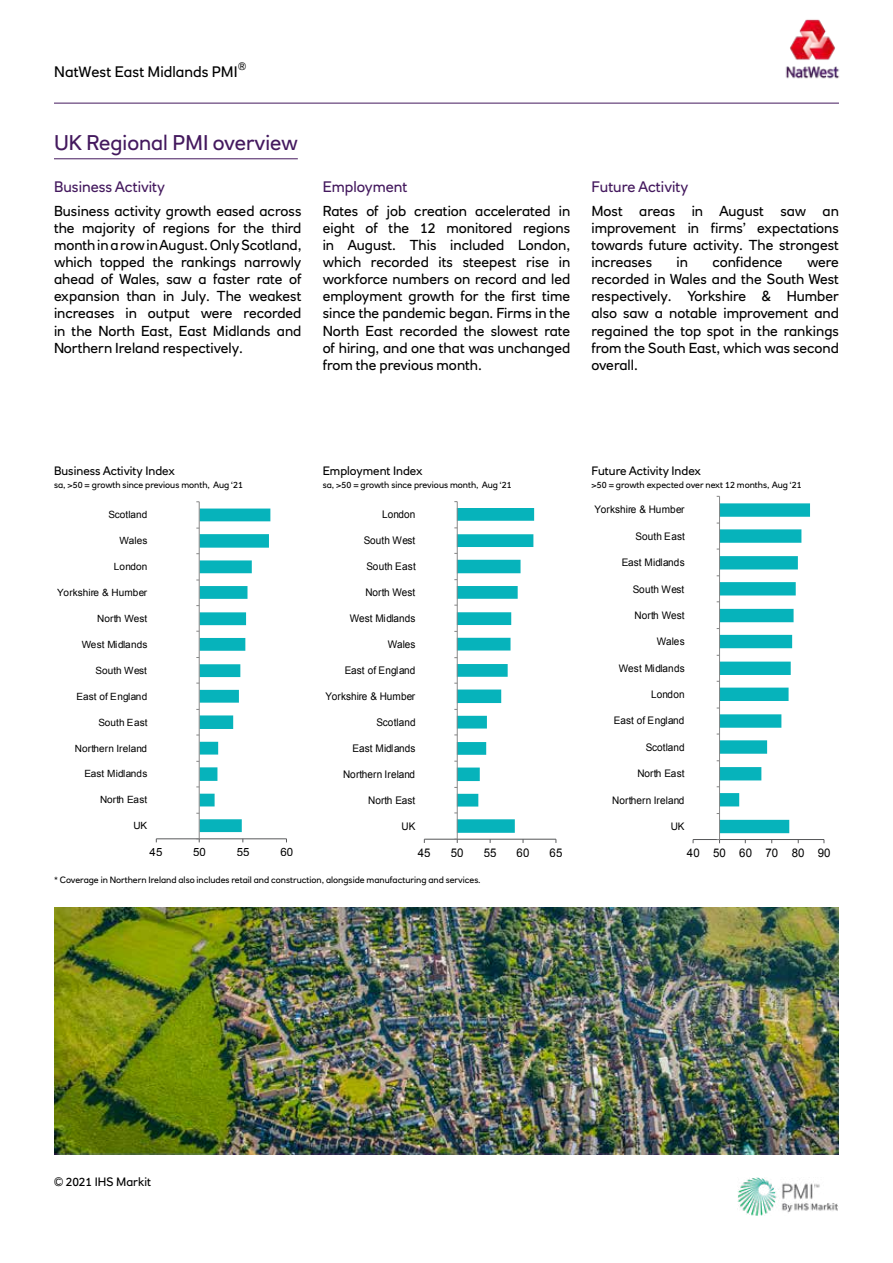
<style>
.page{position:relative;width:893px;height:1263px;background:#fff}
.page>*{position:absolute;margin:0;border:0;box-sizing:border-box;transform-origin:0 0}
.t1{font:21px "RN House Sans";color:#44195e}
.t2{font:15px "RN House Sans";color:#44195e}
.t3{font:15px "RN House Sans";letter-spacing:.005em;color:#000}
.t4{font:14.25px/17.1px "RN House Sans";color:#000;text-align:justify}
.t5{font:12px "RN House Sans";color:#000}
.t6{font:12px "Arial";letter-spacing:.005em;color:#000;scale:.95 1}
.t7{font:11.85px "Arial";letter-spacing:.005em;color:#000;scale:.96 1}
.t8{font:11.4px "Arial";letter-spacing:.005em;color:#000}
.t9{font:10.5px "Arial";letter-spacing:.015em;color:#000;scale:.95 1}
.t10{font:10.5px "RN House Sans";color:#000}
.t11{font:10.35px "Arial";letter-spacing:.015em;color:#000;scale:.96 1}
.t12{font:9.9px "Arial";letter-spacing:.015em;color:#000}
.t13{font:9px "RN House Sans";color:#000}
</style>
<div class="page">
<hr style="left:54px;top:103px;width:785px;height:1px;background:#44195e">
<img style="left:737px;top:1177px;width:101px;height:38px">
<hr style="left:54px;top:1154px;width:785px;height:1px;background:#44195e">
<img style="left:785px;top:19px;width:55px;height:60px">
<hr style="left:54px;top:159px;width:244px;height:1px;background:#44195e">
<hr style="left:156px;top:838px;width:130px;height:1px;background:#58595b">
<hr style="left:199px;top:502px;width:1px;height:337px;background:#868686">
<svg style="left:196px;top:508px;width:74px;height:324px"></svg>
<img style="left:54px;top:908px;width:785px;height:246px">
<hr style="left:424px;top:839px;width:132px;height:1px;background:#58595b">
<hr style="left:457px;top:502px;width:1px;height:337px;background:#868686">
<svg style="left:454px;top:508px;width:80px;height:325px"></svg>
<hr style="left:693px;top:839px;width:131px;height:1px;background:#58595b">
<hr style="left:719px;top:496px;width:1px;height:343px;background:#868686">
<svg style="left:717px;top:503px;width:93px;height:330px"></svg>
<p class="t10" style="left:238px;top:62px;width:10px">®</p>
<p class="t3" style="left:54px;top:66px;width:185px">NatWest East Midlands PMI</p>
<h1 class="t1" style="left:54px;top:134px;width:245px">UK Regional PMI overview</h1>
<p class="t2" style="left:54px;top:181px;width:113px">Business Activity</p>
<p class="t4" style="left:54px;top:204px;width:249px">Business activity growth eased across the majority of regions for the third month in a row in August. Only Scotland, which topped the rankings narrowly ahead of Wales, saw a faster rate of expansion than in July. The weakest increases in output were recorded in the North East, East Midlands and Northern Ireland respectively.</p>
<p class="t2" style="left:323px;top:181px;width:86px">Employment</p>
<p class="t4" style="left:323px;top:204px;width:249px">Rates of job creation accelerated in eight of the 12 monitored regions in August. This included London, which recorded its steepest rise in workforce numbers on record and led employment growth for the first time since the pandemic began. Firms in the North East recorded the slowest rate of hiring, and one that was unchanged from the previous month.</p>
<p class="t2" style="left:591px;top:181px;width:98px">Future Activity</p>
<p class="t4" style="left:591px;top:204px;width:249px">Most areas in August saw an improvement in firms’ expectations towards future activity. The strongest increases</p>
<p class="t4" style="left:677px;top:255px;width:13px">in</p>
<p class="t4" style="left:712px;top:255px;width:72px">confidence</p>
<p class="t4" style="left:591px;top:255px;width:249px;text-indent:216px">were recorded in Wales and the South West respectively. Yorkshire &amp; Humber also saw a notable improvement and regained the top spot in the rankings from the South East, which was second overall.</p>
<p class="t5" style="left:54px;top:466px;width:122px">Business Activity Index</p>
<p class="t13" style="left:54px;top:481px;width:191px">sa, &gt;50 = growth since previous month, Aug ‘21</p>
<p class="t5" style="left:323px;top:466px;width:101px">Employment Index</p>
<p class="t13" style="left:323px;top:481px;width:191px">sa, &gt;50 = growth since previous month, Aug ‘21</p>
<p class="t5" style="left:591px;top:466px;width:111px">Future Activity Index</p>
<p class="t13" style="left:591px;top:481px;width:212px">&gt;50 = growth expected over next 12 months, Aug ‘21</p>
<p class="t12" style="left:108px;top:511px;width:41px">Scotland</p>
<p class="t9" style="left:382px;top:510px;width:37px">London</p>
<p class="t11" style="left:594px;top:506px;width:95px">Yorkshire &amp; Humber</p>
<p class="t12" style="left:120px;top:537px;width:29px">Wales</p>
<p class="t9" style="left:364px;top:536px;width:56px">South West</p>
<p class="t11" style="left:636px;top:532px;width:53px">South East</p>
<p class="t12" style="left:114px;top:563px;width:35px">London</p>
<p class="t9" style="left:366px;top:562px;width:53px">South East</p>
<p class="t11" style="left:622px;top:559px;width:67px">East Midlands</p>
<p class="t12" style="left:57px;top:589px;width:91px">Yorkshire &amp; Humber</p>
<p class="t9" style="left:365px;top:588px;width:54px">North West</p>
<p class="t11" style="left:633px;top:585px;width:55px">South West</p>
<p class="t12" style="left:97px;top:615px;width:51px">North West</p>
<p class="t9" style="left:350px;top:614px;width:71px">West Midlands</p>
<p class="t11" style="left:635px;top:611px;width:54px">North West</p>
<p class="t12" style="left:82px;top:641px;width:67px">West Midlands</p>
<p class="t9" style="left:388px;top:640px;width:31px">Wales</p>
<p class="t11" style="left:657px;top:638px;width:31px">Wales</p>
<p class="t12" style="left:96px;top:667px;width:53px">South West</p>
<p class="t9" style="left:345px;top:666px;width:76px">East of England</p>
<p class="t11" style="left:619px;top:664px;width:70px">West Midlands</p>
<p class="t12" style="left:77px;top:692px;width:72px">East of England</p>
<p class="t9" style="left:325px;top:692px;width:96px">Yorkshire &amp; Humber</p>
<p class="t11" style="left:651px;top:690px;width:36px">London</p>
<p class="t12" style="left:98px;top:718px;width:51px">South East</p>
<p class="t9" style="left:377px;top:718px;width:43px">Scotland</p>
<p class="t11" style="left:614px;top:717px;width:75px">East of England</p>
<p class="t12" style="left:75px;top:744px;width:74px">Northern Ireland</p>
<p class="t9" style="left:353px;top:744px;width:68px">East Midlands</p>
<p class="t11" style="left:646px;top:743px;width:42px">Scotland</p>
<p class="t12" style="left:84px;top:770px;width:64px">East Midlands</p>
<p class="t9" style="left:343px;top:770px;width:77px">Northern Ireland</p>
<p class="t11" style="left:637px;top:770px;width:51px">North East</p>
<p class="t12" style="left:100px;top:796px;width:49px">North East</p>
<p class="t9" style="left:368px;top:796px;width:51px">North East</p>
<p class="t11" style="left:612px;top:796px;width:77px">Northern Ireland</p>
<p class="t12" style="left:133px;top:822px;width:15px">UK</p>
<p class="t9" style="left:402px;top:822px;width:16px">UK</p>
<p class="t11" style="left:671px;top:822px;width:16px">UK</p>
<p class="t8" style="left:150px;top:847px;width:14px">45</p>
<p class="t8" style="left:193px;top:847px;width:14px">50</p>
<p class="t8" style="left:237px;top:847px;width:14px">55</p>
<p class="t8" style="left:280px;top:847px;width:14px">60</p>
<p class="t6" style="left:418px;top:848px;width:15px">45</p>
<p class="t6" style="left:451px;top:848px;width:15px">50</p>
<p class="t6" style="left:484px;top:848px;width:15px">55</p>
<p class="t6" style="left:517px;top:848px;width:15px">60</p>
<p class="t6" style="left:550px;top:848px;width:15px">65</p>
<p class="t7" style="left:687px;top:848px;width:151px">40 50 60 70 80 90</p>
<p class="t13" style="left:54px;top:877px;width:428px">* Coverage in Northern Ireland also includes retail and construction, alongside manufacturing and services.</p>
<p class="t5" style="left:54px;top:1177px;width:99px">© 2021 IHS Markit</p>
</div>
